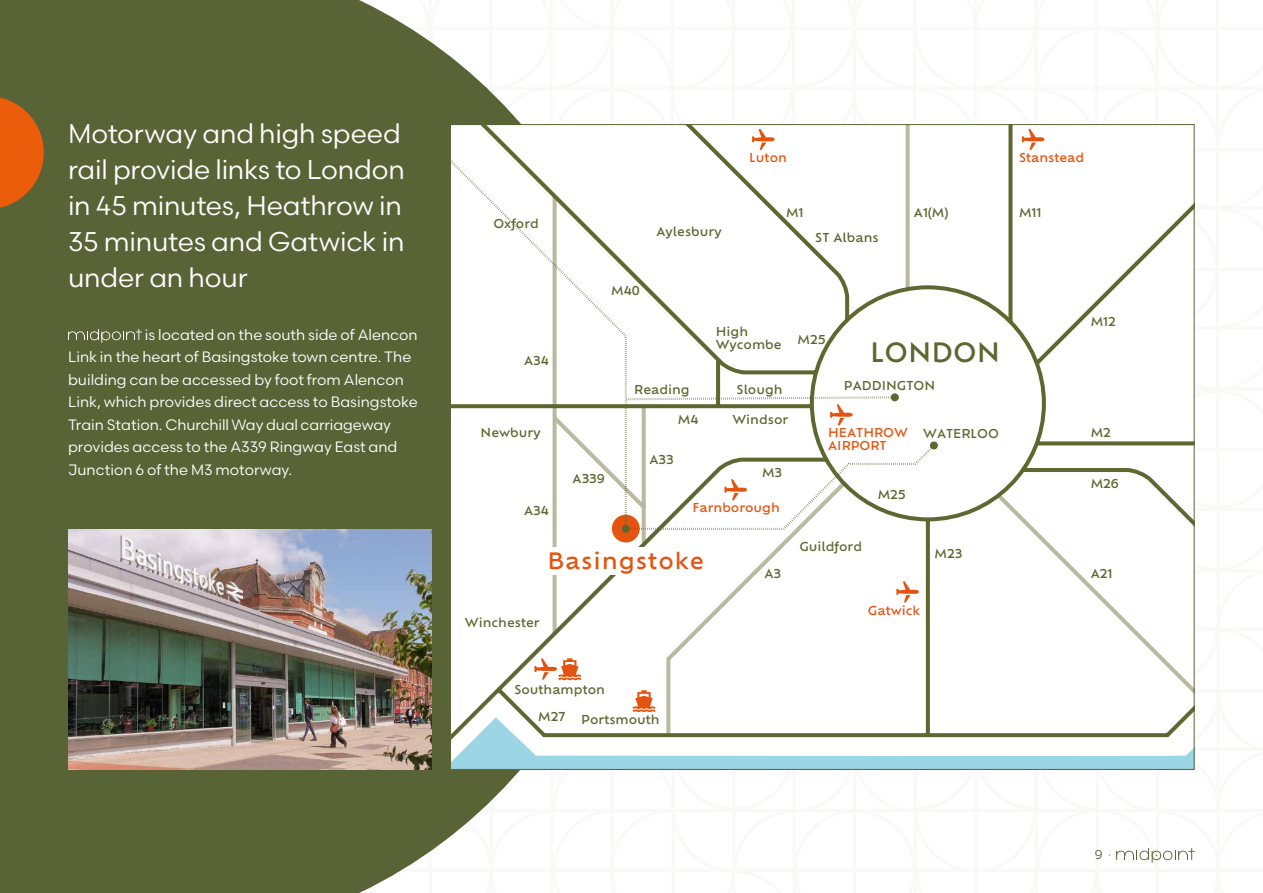
<style>
.page{position:relative;width:1263px;height:893px;background:#fff}
.page>*{position:absolute;margin:0;border:0;box-sizing:border-box;transform-origin:0 0}
.t1{font:27px/36px "Scandia";letter-spacing:-.01em;color:#fff}
.t2{font:500 26.1px "Ofelia Text";color:#5f6731}
.t3{font:500 22.05px "Ofelia Text";letter-spacing:.04em;color:#e45410}
.t4{font:15px/22.5px "Scandia";color:#fff}
.t5{font:500 12px/13px "Ofelia Text";color:#5f6731}
.t6{font:500 12px/13px "Ofelia Text";color:#e45410}
.t7{font:12px "Ofelia Text";color:#586436}
</style>
<div class="page">
<div style="left:0;top:0;width:521px;height:893px;background:#586436"></div>
<svg style="left:452px;top:126px;width:740px;height:642px"></svg>
<div style="left:544px;top:547px;width:106px;height:28px;background:#fff"></div>
<svg style="left:752px;top:129px;width:23px;height:21px"></svg>
<svg style="left:1022px;top:129px;width:22px;height:21px"></svg>
<div style="left:612px;top:515px;width:28px;height:27px;background:#e45410;border-radius:50%"></div>
<div style="left:622px;top:525px;width:8px;height:8px;background:#5f6731;border-radius:50%"></div>
<svg style="left:632px;top:690px;width:23px;height:22px"></svg>
<svg style="left:452px;top:126px;width:176px;height:276px"></svg>
<svg style="left:624px;top:395px;width:314px;height:136px"></svg>
<svg style="left:896px;top:581px;width:23px;height:22px"></svg>
<svg style="left:534px;top:658px;width:47px;height:22px"></svg>
<img style="left:68px;top:529px;width:364px;height:241px">
<svg style="left:68px;top:329px;width:74px;height:14px"></svg>
<svg style="left:0;top:96px;width:44px;height:113px;background:#c25e16"></svg>
<svg style="left:1116px;top:848px;width:79px;height:15px"></svg>
<h1 class="t1" style="left:68px;top:115px;width:338px">Motorway and high speed rail provide links to London in 45 minutes, Heathrow in<br>35 minutes and Gatwick in under an hour</h1>
<p class="t4" style="left:68px;top:323px;width:351px;text-indent:77px">is located on the south side of Alencon Link in the heart of Basingstoke town centre. The building can be accessed by foot from Alencon Link, which provides direct access to Basingstoke Train Station. Churchill Way dual carriageway provides access to the A339 Ringway East and Junction 6 of the M3 motorway.</p>
<p class="t6" style="left:749px;top:150px;width:39px">Luton</p>
<p class="t6" style="left:1019px;top:150px;width:67px">Stanstead</p>
<p class="t5" style="left:493px;top:216px;width:47px">Oxford</p>
<p class="t5" style="left:524px;top:353px;width:26px">A34</p>
<p class="t5" style="left:481px;top:425px;width:62px">Newbury</p>
<p class="t5" style="left:524px;top:503px;width:26px">A34</p>
<p class="t5" style="left:611px;top:283px;width:30px">M40</p>
<p class="t5" style="left:656px;top:224px;width:67px">Aylesbury</p>
<p class="t5" style="left:786px;top:205px;width:19px">M1</p>
<p class="t5" style="left:914px;top:205px;width:36px">A1(M)</p>
<p class="t5" style="left:1019px;top:205px;width:24px">M11</p>
<p class="t5" style="left:815px;top:230px;width:65px">ST Albans</p>
<p class="t5" style="left:716px;top:324px;width:67px">High<br>Wycombe</p>
<p class="t5" style="left:797px;top:332px;width:30px">M25</p>
<h2 class="t2" style="left:870px;top:333px;width:132px">LONDON</h2>
<p class="t5" style="left:573px;top:471px;width:34px">A339</p>
<p class="t5" style="left:634px;top:383px;width:57px">Reading</p>
<p class="t5" style="left:737px;top:383px;width:48px">Slough</p>
<p class="t5" style="left:732px;top:413px;width:57px">Windsor</p>
<p class="t5" style="left:678px;top:413px;width:22px">M4</p>
<p class="t5" style="left:649px;top:452px;width:26px">A33</p>
<p class="t5" style="left:762px;top:465px;width:22px">M3</p>
<p class="t6" style="left:692px;top:500px;width:89px">Farnborough</p>
<p class="t5" style="left:844px;top:378px;width:93px">PADDINGTON</p>
<p class="t6" style="left:828px;top:425px;width:81px">HEATHROW<br>AIRPORT</p>
<p class="t5" style="left:923px;top:426px;width:77px">WATERLOO</p>
<p class="t5" style="left:878px;top:487px;width:30px">M25</p>
<h3 class="t3" style="left:547px;top:544px;width:158px">Basingstoke</h3>
<p class="t5" style="left:465px;top:615px;width:76px">Winchester</p>
<p class="t5" style="left:764px;top:566px;width:18px">A3</p>
<p class="t5" style="left:799px;top:539px;width:64px">Guildford</p>
<p class="t5" style="left:934px;top:546px;width:29px">M23</p>
<p class="t6" style="left:868px;top:603px;width:54px">Gatwick</p>
<p class="t5" style="left:1091px;top:314px;width:27px">M12</p>
<p class="t5" style="left:1091px;top:425px;width:22px">M2</p>
<p class="t5" style="left:1091px;top:476px;width:30px">M26</p>
<p class="t5" style="left:1091px;top:566px;width:23px">A21</p>
<p class="t5" style="left:514px;top:682px;width:92px">Southampton</p>
<p class="t5" style="left:581px;top:712px;width:80px">Portsmouth</p>
<p class="t5" style="left:538px;top:709px;width:29px">M27</p>
<p class="t7" style="left:1095px;top:845px;width:9px">9</p>
</div>
